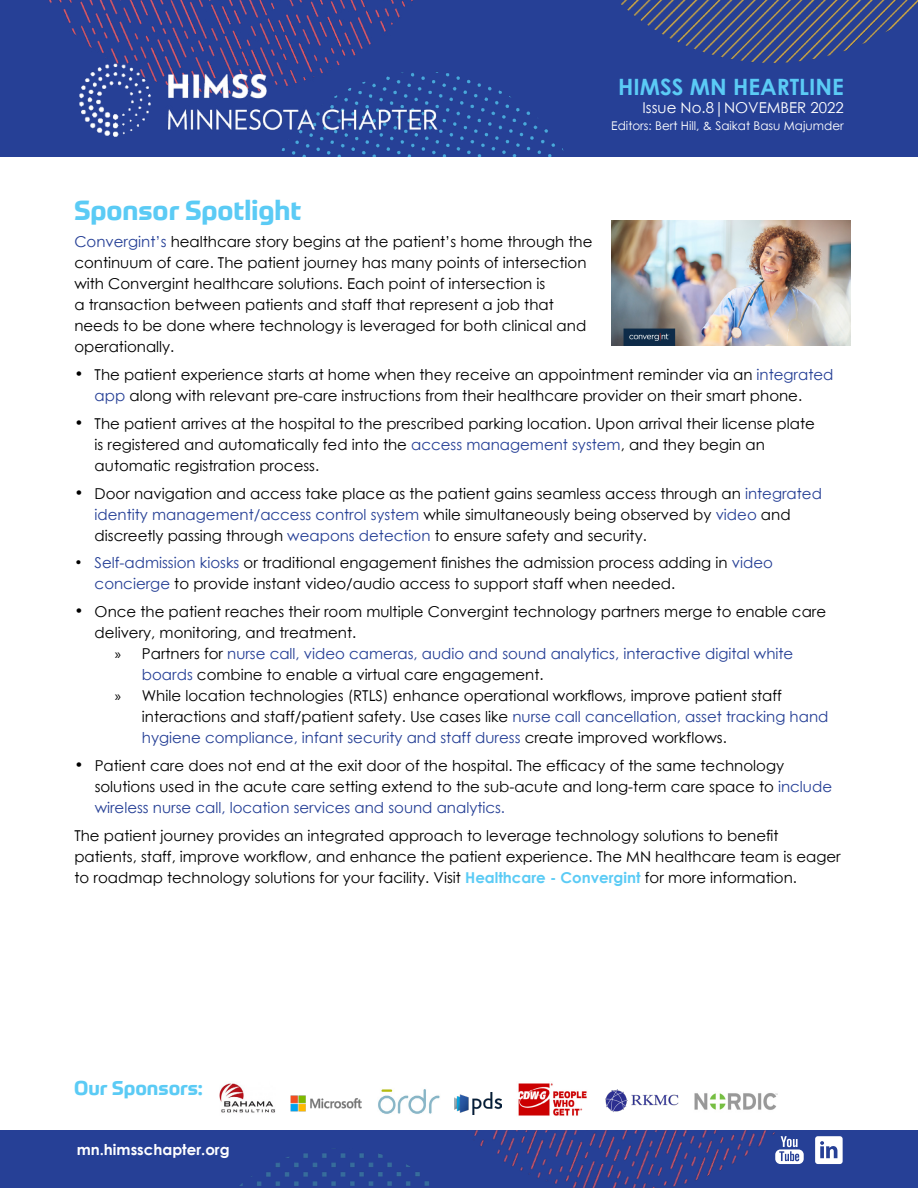
<style>
.page{position:relative;width:918px;height:1188px;background:#fff}
.page>*{position:absolute;margin:0;border:0;box-sizing:border-box;transform-origin:0 0}
.t1{font:700 27px "Prometo";color:#5bcbf5}
.t2{font:700 22.5px "Century Gothic";color:#5bcbf5}
.t3{font:700 19.5px "Prometo";color:#5bcbf5}
.t4{font:15px/21px "Century Gothic";color:#000}
.t5{font:15px "Century Gothic";color:#264096}
.t6{font:15px "Century Gothic";color:#fff}
.t7{font:700 15px "Century Gothic";color:#fff}
.t8{font:12px "Century Gothic";color:#fff}
.s1{color:#264096}
.s2{font-size:13.5px}
.s3{font-family:"Myriad Pro";color:#000}
.s4{color:#000}
.s5{font-family:"Myriad Pro"}
.s6{font-weight:700;color:#5bcbf5}
</style>
<div class="page">
<div style="left:0;top:0;width:918px;height:157px;background:#264096"></div>
<div style="left:0;top:1130px;width:918px;height:58px;background:#264096"></div>
<img style="left:281px;top:77px;width:283px;height:80px">
<img style="left:49px;top:0;width:410px;height:90px">
<img style="left:70px;top:57px;width:90px;height:80px">
<img style="left:160px;top:50px;width:110px;height:40px">
<img style="left:167px;top:90px;width:292px;height:59px">
<img style="left:621px;top:0;width:297px;height:63px">
<svg style="left:779px;top:1136px;width:25px;height:28px"></svg>
<svg style="left:815px;top:1136px;width:28px;height:28px"></svg>
<img style="left:239px;top:1148px;width:190px;height:38px">
<img style="left:467px;top:1130px;width:312px;height:58px">
<img style="left:694px;top:1093px;width:84px;height:17px">
<img style="left:219px;top:1083px;width:56px;height:30px">
<img style="left:518px;top:1083px;width:69px;height:33px">
<img style="left:290px;top:1095px;width:72px;height:17px">
<img style="left:378px;top:1089px;width:62px;height:25px">
<img style="left:455px;top:1092px;width:47px;height:22px">
<img style="left:605px;top:1089px;width:74px;height:23px">
<img style="left:611px;top:220px;width:239px;height:125px">
<h2 class="t2" style="left:618px;top:70px;width:227px">HIMSS MN HEARTLINE</h2>
<p class="t6" style="left:643px;top:99px;width:203px">Issue No.8|NOVEMBER 2022</p>
<p class="t8" style="left:611px;top:118px;width:234px">Editors: Bert Hill, &amp; Saikat Basu Majumder</p>
<h1 class="t1" style="left:74px;top:193px;width:229px">Sponsor Spotlight</h1>
<p class="t4" style="left:74px;top:232px;width:520px"><span class="s1">Convergint’s</span> healthcare story begins at the patient’s home through the continuum of care. The patient journey has many points of intersection with Convergint healthcare solutions. Each point of intersection is<br>a transaction between patients and staff that represent a job that needs to be done where technology is leveraged for both clinical and operationally.</p>
<p class="t4" style="left:95px;top:364px;width:740px;text-indent:-20px">• The patient experience starts at home when they receive an appointment reminder via an <span class="s1">integrated app</span> along with relevant pre-care instructions from their healthcare provider on their smart phone.</p>
<p class="t4" style="left:95px;top:413px;width:722px;text-indent:-20px">• The patient arrives at the hospital to the prescribed parking location. Upon arrival their license plate is registered and automatically fed into the <span class="s1">access management system</span>, and they begin an automatic registration process.</p>
<p class="t4" style="left:95px;top:483px;width:729px;text-indent:-20px">• Door navigation and access take place as the patient gains seamless access through an <span class="s1">integrated identity management/access control system</span> while simultaneously being observed by <span class="s1">video</span> and discreetly passing through <span class="s1">weapons detection</span> to ensure safety and security.</p>
<p class="t4" style="left:95px;top:553px;width:680px;text-indent:-20px"><span class="s2">•</span> <span class="s1">Self-admission kiosks</span> or traditional engagement finishes the admission process adding in <span class="s1">video concierge</span> to provide instant video/audio access to support staff when needed.</p>
<p class="t4" style="left:74px;top:601px;width:753px">• Once the patient reaches their room multiple Convergint technology partners merge to enable care</p>
<p class="t4" style="left:95px;top:622px;width:263px">delivery, monitoring, and treatment.</p>
<p class="t5" style="left:115px;top:645px;width:680px"><span class="s3">»</span> <span class="s4">Partners for</span> nurse call, video cameras, audio and sound analytics, interactive digital white</p>
<p class="t4" style="left:142px;top:664px;width:403px"><span class="s1">boards</span> combine to enable a virtual care engagement.</p>
<p class="t4" style="left:115px;top:685px;width:669px"><span class="s5">»</span> While location technologies (RTLS) enhance operational workflows, improve patient staff</p>
<p class="t4" style="left:142px;top:706px;width:688px">interactions and staff/patient safety. Use cases like <span class="s1">nurse call cancellation, asset tracking hand</span></p>
<p class="t5" style="left:142px;top:729px;width:586px">hygiene compliance, infant security and staff duress <span class="s4">create improved workflows.</span></p>
<p class="t4" style="left:95px;top:755px;width:739px;text-indent:-20px">• Patient care does not end at the exit door of the hospital. The efficacy of the same technology solutions used in the acute care setting extend to the sub-acute and long-term care space to <span class="s1">include wireless nurse call, location services and sound analytics.</span></p>
<p class="t4" style="left:74px;top:825px;width:768px">The patient journey provides an integrated approach to leverage technology solutions to benefit patients, staff, improve workflow, and enhance the patient experience. The MN healthcare team is eager to roadmap technology solutions for your facility. Visit <span class="s6">Healthcare - Convergint</span> for more information.</p>
<h3 class="t3" style="left:74px;top:1076px;width:130px">Our Sponsors:</h3>
<p class="t7" style="left:77px;top:1138px;width:154px">mn.himsschapter.org</p>
</div>
